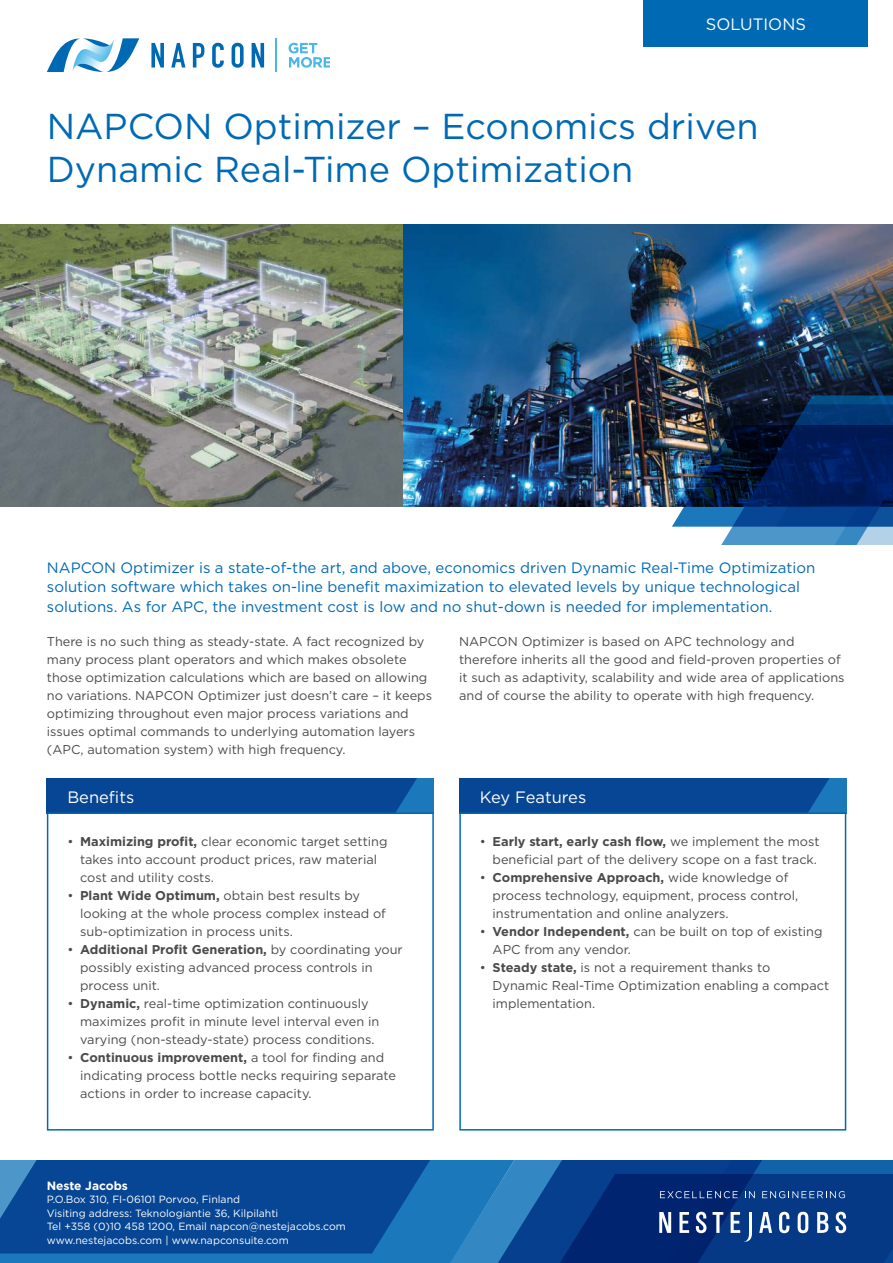
<style>
.page{position:relative;width:893px;height:1263px;background:#fff}
.page>*{position:absolute;margin:0;border:0;box-sizing:border-box;transform-origin:0 0}
.t1{font:36px/43.2px "Gotham";color:#0069b4}
.t2{font:16.5px "Gotham";color:#fff}
.t3{font:15px/19.5px "Gotham";color:#0069b4}
.t4{font:12.75px/18px "Gotham";color:#4a4a49}
.t5{font:700 12px "Gotham";color:#fff}
.t6{font:10.5px/13.5px "Gotham";color:#fff}
.s1{font-weight:700}
</style>
<div class="page">
<div style="left:459px;top:778px;width:387px;height:34px;background:#074694"></div>
<div style="left:459px;top:812px;width:387px;height:318px;border:2px solid #0069b4"></div>
<img style="left:0;top:224px;width:893px;height:282px">
<div style="left:47px;top:778px;width:387px;height:34px;background:#074694"></div>
<div style="left:47px;top:812px;width:387px;height:318px;border:2px solid #0069b4"></div>
<div style="left:644px;top:0;width:224px;height:46px;background:#0069b4"></div>
<img style="left:672px;top:369px;width:221px;height:175px">
<svg style="left:151px;top:43px;width:13px;height:25px"></svg>
<svg style="left:171px;top:43px;width:14px;height:25px"></svg>
<svg style="left:193px;top:43px;width:11px;height:25px"></svg>
<svg style="left:212px;top:43px;width:12px;height:25px"></svg>
<svg style="left:232px;top:43px;width:12px;height:25px"></svg>
<svg style="left:252px;top:43px;width:12px;height:25px"></svg>
<svg style="left:47px;top:38px;width:92px;height:34px"></svg>
<svg style="left:289px;top:43px;width:41px;height:25px"></svg>
<hr style="left:276px;top:38px;width:1px;height:34px;background:#4ab7e9">
<svg style="left:0;top:1161px;width:893px;height:102px;background:#104d97"></svg>
<p class="t2" style="left:706px;top:14px;width:102px">SOLUTIONS</p>
<h1 class="t1" style="left:47px;top:104px;width:713px">NAPCON Optimizer – Economics driven<br>Dynamic Real-Time Optimization</h1>
<p class="t3" style="left:47px;top:557px;width:770px">NAPCON Optimizer is a state-of-the art, and above, economics driven Dynamic Real-Time Optimization solution software which takes on-line benefit maximization to elevated levels by unique technological solutions. As for APC, the investment cost is low and no shut-down is needed for implementation.</p>
<p class="t4" style="left:47px;top:632px;width:387px">There is no such thing as steady-state. A fact recognized by many process plant operators and which makes obsolete those optimization calculations which are based on allowing no variations. NAPCON Optimizer just doesn’t care – it keeps optimizing throughout even major process variations and issues optimal commands to underlying automation layers (APC, automation system) with high frequency.</p>
<p class="t4" style="left:459px;top:632px;width:387px">NAPCON Optimizer is based on APC technology and therefore inherits all the good and field-proven properties of it such as adaptivity, scalability and wide area of applications and of course the ability to operate with high frequency.</p>
<p class="t2" style="left:67px;top:787px;width:68px">Benefits</p>
<p class="t4" style="left:80px;top:832px;width:309px;text-indent:-13px">• <span class="s1">Maximizing profit,</span> clear economic target setting takes into account product prices, raw material cost and utility costs.</p>
<p class="t4" style="left:80px;top:886px;width:307px;text-indent:-13px">• <span class="s1">Plant Wide Optimum,</span> obtain best results by looking at the whole process complex instead of sub-optimization in process units.</p>
<p class="t4" style="left:80px;top:940px;width:324px;text-indent:-13px">• <span class="s1">Additional Profit Generation,</span> by coordinating your possibly existing advanced process controls in process unit.</p>
<p class="t4" style="left:80px;top:994px;width:301px;text-indent:-13px">• <span class="s1">Dynamic,</span> real-time optimization continuously maximizes profit in minute level interval even in varying (non-steady-state) process conditions.</p>
<p class="t4" style="left:80px;top:1048px;width:317px;text-indent:-13px">• <span class="s1">Continuous improvement,</span> a tool for finding and indicating process bottle necks requiring separate actions in order to increase capacity.</p>
<p class="t5" style="left:47px;top:1177px;width:83px">Neste Jacobs</p>
<p class="t6" style="left:47px;top:1192px;width:300px">P.O.Box 310, FI-06101 Porvoo, Finland<br>Visiting address: Teknologiantie 36, Kilpilahti<br>Tel +358 (0)10 458 1200, Email napcon@nestejacobs.com www.nestejacobs.com | www.napconsuite.com</p>
<p class="t2" style="left:480px;top:787px;width:108px">Key Features</p>
<p class="t4" style="left:480px;top:832px;width:341px;text-align:right">• <span class="s1">Early start, early cash flow,</span> we implement the most beneficial part of the delivery scope on a fast track.</p>
<p class="t4" style="left:493px;top:868px;width:307px;text-indent:-13px">• <span class="s1">Comprehensive Approach,</span> wide knowledge of process technology, equipment, process control, instrumentation and online analyzers.</p>
<p class="t4" style="left:493px;top:922px;width:332px;text-indent:-13px">• <span class="s1">Vendor Independent,</span> can be built on top of existing<br>APC from any vendor.</p>
<p class="t4" style="left:493px;top:958px;width:338px;text-indent:-13px">• <span class="s1">Steady state,</span> is not a requirement thanks to<br>Dynamic Real-Time Optimization enabling a compact implementation.</p>
</div>
